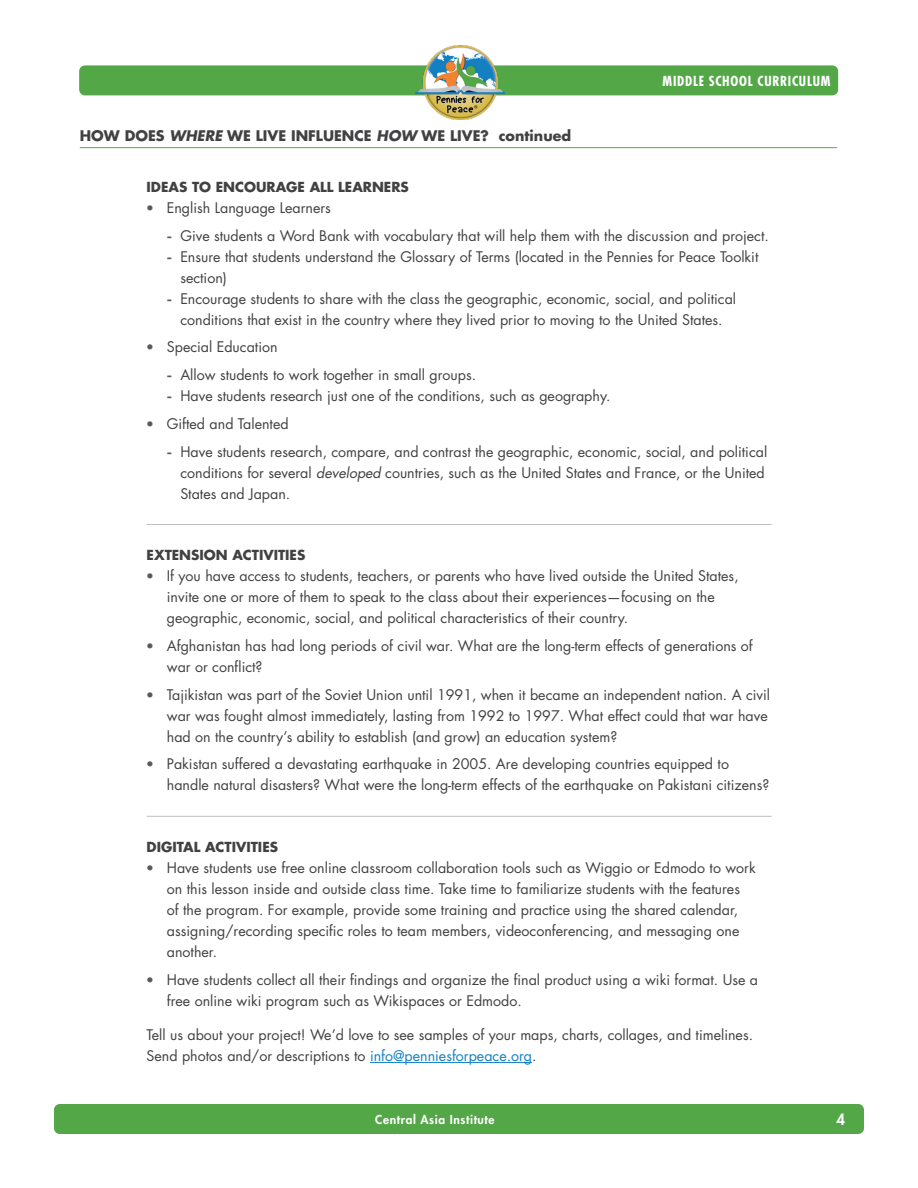
<style>
.page{position:relative;width:918px;height:1188px;background:#fff}
.page>*{position:absolute;margin:0;border:0;box-sizing:border-box;transform-origin:0 0}
.t1{font:800 15px "Futura Std";color:#fff}
.t2{font:14.25px/21px "Futura Std";color:#414042}
.t3{font:700 14.25px "Futura Std";color:#414042}
.t4{font:700 13.5px "Futura Std";color:#414042}
.t5{font:700 condensed 13.5px "Futura Std";letter-spacing:.055em;color:#fff}
.t6{font:800 12px "Futura Std";letter-spacing:.05em;color:#fff}
.s1{font-style:italic}
.s2{font-family:"Officina Serif";font-weight:700;color:#58595b}
.s3{color:#1480c1}
</style>
<div class="page">
<div style="left:80px;top:66px;width:757px;height:29px;background:#53a747;border-radius:5px"></div>
<div style="left:79px;top:65px;width:759px;height:30px;border:2px solid #53a747;border-radius:5px"></div>
<div style="left:55px;top:1105px;width:808px;height:28px;background:#53a747;border-radius:5px"></div>
<div style="left:54px;top:1104px;width:810px;height:30px;border:2px solid #53a747;border-radius:5px"></div>
<img style="left:415px;top:45px;width:89px;height:75px">
<hr style="left:80px;top:147px;width:757px;height:1px;background:#53a747">
<hr style="left:147px;top:524px;width:625px;height:1px;background:#bcbec0">
<hr style="left:147px;top:816px;width:625px;height:1px;background:#bcbec0">
<hr style="left:370px;top:1062px;width:162px;height:1px;background:#1480c1">
<p class="t3" style="left:80px;top:126px;width:493px">HOW DOES <span class="s1">WHERE</span> WE LIVE INFLUENCE <span class="s1">HOW</span> WE LIVE? continued</p>
<p class="t5" style="left:663px;top:73px;width:170px">MIDDLE SCHOOL CURRICULUM</p>
<p class="t4" style="left:147px;top:178px;width:264px">IDEAS TO ENCOURAGE ALL LEARNERS</p>
<p class="t2" style="left:147px;top:197px;width:186px"><span class="s2">•</span> English Language Learners</p>
<p class="t2" style="left:167px;top:225px;width:603px"><span class="s2">-</span> Give students a Word Bank with vocabulary that will help them with the discussion and project.</p>
<p class="t2" style="left:180px;top:246px;width:580px;text-indent:-13px"><span class="s2">-</span> Ensure that students understand the Glossary of Terms (located in the Pennies for Peace Toolkit section)</p>
<p class="t2" style="left:167px;top:288px;width:571px;text-align:center"><span class="s2">-</span> Encourage students to share with the class the geographic, economic, social, and political conditions that exist in the country where they lived prior to moving to the United States.</p>
<p class="t2" style="left:147px;top:337px;width:133px"><span class="s2">•</span> Special Education</p>
<p class="t2" style="left:167px;top:364px;width:311px"><span class="s2">-</span> Allow students to work together in small groups.</p>
<p class="t2" style="left:167px;top:385px;width:445px"><span class="s2">-</span> Have students research just one of the conditions, such as geography.</p>
<p class="t2" style="left:147px;top:413px;width:144px"><span class="s2">•</span> Gifted and Talented</p>
<p class="t2" style="left:180px;top:441px;width:588px;text-indent:-13px"><span class="s2">-</span> Have students research, compare, and contrast the geographic, economic, social, and political conditions for several <span class="s1">developed</span> countries, such as the United States and France, or the United<br>States and Japan.</p>
<p class="t4" style="left:147px;top:546px;width:160px">EXTENSION ACTIVITIES</p>
<p class="t2" style="left:167px;top:565px;width:573px;text-indent:-20px"><span class="s2">•</span> If you have access to students, teachers, or parents who have lived outside the United States, invite one or more of them to speak to the class about their experiences—focusing on the geographic, economic, social, and political characteristics of their country.</p>
<p class="t2" style="left:167px;top:635px;width:588px;text-indent:-20px"><span class="s2">•</span> Afghanistan has had long periods of civil war. What are the long-term effects of generations of war or conflict?</p>
<p class="t2" style="left:167px;top:684px;width:605px;text-indent:-20px"><span class="s2">•</span> Tajikistan was part of the Soviet Union until 1991, when it became an independent nation. A civil war was fought almost immediately, lasting from 1992 to 1997. What effect could that war have had on the country’s ability to establish (and grow) an education system?</p>
<p class="t2" style="left:167px;top:754px;width:604px;text-indent:-20px"><span class="s2">•</span> Pakistan suffered a devastating earthquake in 2005. Are developing countries equipped to handle natural disasters? What were the long-term effects of the earthquake on Pakistani citizens?</p>
<p class="t4" style="left:147px;top:838px;width:133px">DIGITAL ACTIVITIES</p>
<p class="t2" style="left:167px;top:857px;width:590px;text-indent:-20px"><span class="s2">•</span> Have students use free online classroom collaboration tools such as Wiggio or Edmodo to work on this lesson inside and outside class time. Take time to familiarize students with the features<br>of the program. For example, provide some training and practice using the shared calendar, assigning/recording specific roles to team members, videoconferencing, and messaging one another.</p>
<p class="t2" style="left:167px;top:969px;width:593px;text-indent:-20px"><span class="s2">•</span> Have students collect all their findings and organize the final product using a wiki format. Use a free online wiki program such as Wikispaces or Edmodo.</p>
<p class="t2" style="left:147px;top:1024px;width:608px">Tell us about your project! We’d love to see samples of your maps, charts, collages, and timelines.<br>Send photos and/or descriptions to <span class="s3">info@penniesforpeace.org</span>.</p>
<p class="t6" style="left:375px;top:1112px;width:121px">Central Asia Institute</p>
<p class="t1" style="left:837px;top:1110px;width:10px">4</p>
</div>
